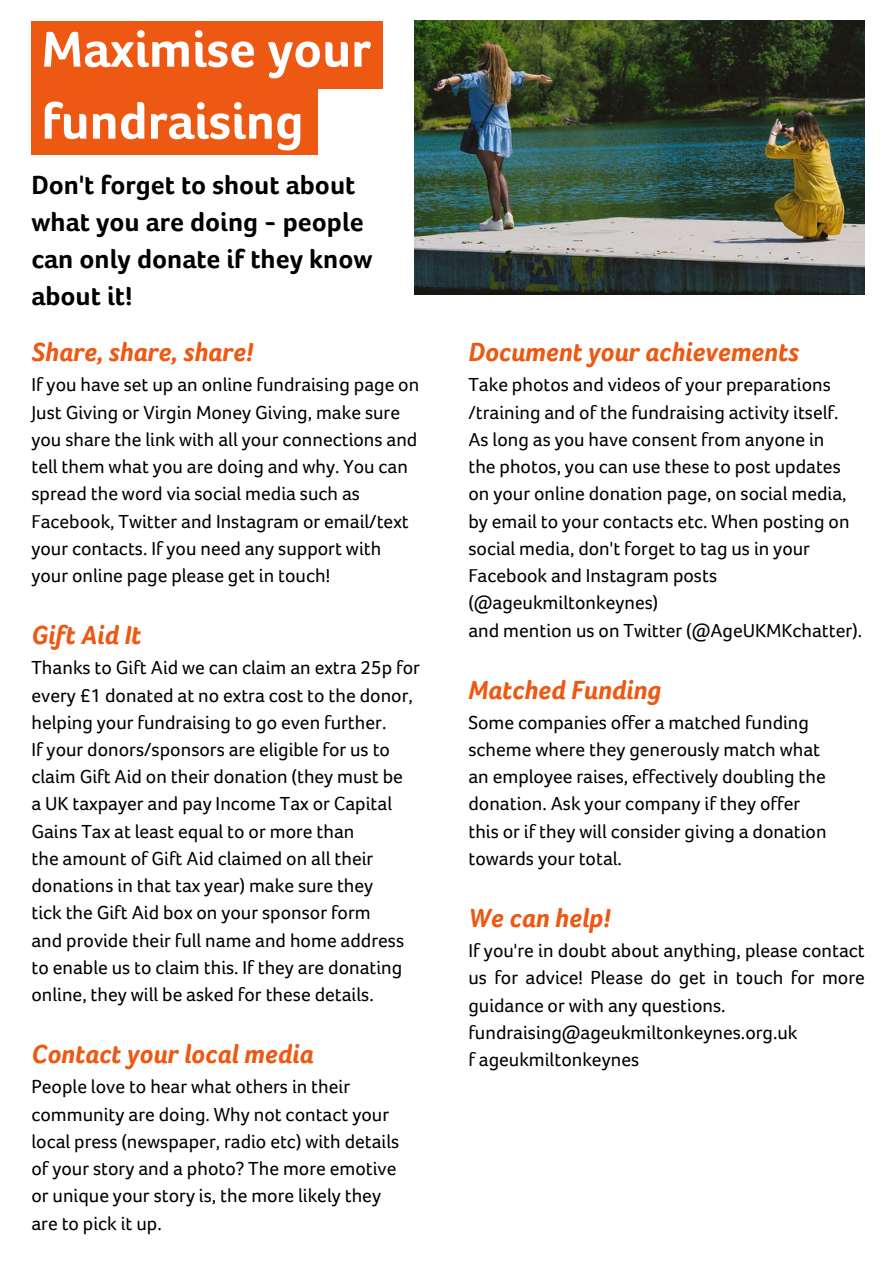
<style>
.page{position:relative;width:893px;height:1264px;background:#fff}
.page>*{position:absolute;margin:0;border:0;box-sizing:border-box;transform-origin:0 0}
.t1{font:700 51.75px "Foco Age UK";color:#fff}
.t2{font:italic 700 27px "Foco Age UK";color:#ed5913}
.t3{font:700 27px/37px "Foco Age UK";color:#000}
.t4{font:19.5px/27.3px "Foco Age UK";color:#000;text-align:justify}
</style>
<div class="page">
<div style="left:31px;top:21px;width:352px;height:67px;background:#ed5913"></div>
<div style="left:31px;top:87px;width:286px;height:68px;background:#ed5913"></div>
<img style="left:415px;top:21px;width:449px;height:273px">
<p class="t1" style="left:41px;top:21px;width:331px">Maximise your</p>
<p class="t1" style="left:41px;top:93px;width:264px">fundraising</p>
<p class="t3" style="left:31px;top:166px;width:343px">Don't forget to shout about what you are doing - people can only donate if they know about it!</p>
<p class="t2" style="left:31px;top:337px;width:223px">Share, share, share!</p>
<p class="t4" style="left:31px;top:371px;width:389px">If you have set up an online fundraising page on</p>
<p class="t4" style="left:31px;top:398px;width:370px">Just Giving or Virgin Money Giving, make sure</p>
<p class="t4" style="left:31px;top:426px;width:387px">you share the link with all your connections and</p>
<p class="t4" style="left:31px;top:453px;width:378px">tell them what you are doing and why. You can</p>
<p class="t4" style="left:31px;top:480px;width:330px">spread the word via social media such as</p>
<p class="t4" style="left:31px;top:507px;width:379px">Facebook, Twitter and Instagram or email/text</p>
<p class="t4" style="left:31px;top:535px;width:351px">your contacts. If you need any support with</p>
<p class="t4" style="left:31px;top:562px;width:300px">your online page please get in touch!</p>
<p class="t2" style="left:31px;top:620px;width:111px">Gift Aid It</p>
<p class="t4" style="left:31px;top:654px;width:390px">Thanks to Gift Aid we can claim an extra 25p for</p>
<p class="t4" style="left:31px;top:681px;width:383px">every £1 donated at no extra cost to the donor,</p>
<p class="t4" style="left:31px;top:708px;width:356px">helping your fundraising to go even further.</p>
<p class="t4" style="left:31px;top:736px;width:360px">If your donors/sponsors are eligible for us to</p>
<p class="t4" style="left:31px;top:763px;width:373px">claim Gift Aid on their donation (they must be</p>
<p class="t4" style="left:31px;top:790px;width:362px">a UK taxpayer and pay Income Tax or Capital</p>
<p class="t4" style="left:31px;top:817px;width:324px">Gains Tax at least equal to or more than</p>
<p class="t4" style="left:31px;top:845px;width:343px">the amount of Gift Aid claimed on all their</p>
<p class="t4" style="left:31px;top:872px;width:343px">donations in that tax year) make sure they</p>
<p class="t4" style="left:31px;top:899px;width:341px">tick the Gift Aid box on your sponsor form</p>
<p class="t4" style="left:31px;top:926px;width:374px">and provide their full name and home address</p>
<p class="t4" style="left:31px;top:954px;width:372px">to enable us to claim this. If they are donating</p>
<p class="t4" style="left:31px;top:981px;width:344px">online, they will be asked for these details.</p>
<p class="t2" style="left:31px;top:1039px;width:283px">Contact your local media</p>
<p class="t4" style="left:31px;top:1073px;width:320px">People love to hear what others in their</p>
<p class="t4" style="left:31px;top:1100px;width:359px">community are doing. Why not contact your</p>
<p class="t4" style="left:31px;top:1127px;width:369px">local press (newspaper, radio etc) with details</p>
<p class="t4" style="left:31px;top:1155px;width:366px">of your story and a photo? The more emotive</p>
<p class="t4" style="left:31px;top:1182px;width:351px">or unique your story is, the more likely they</p>
<p class="t4" style="left:31px;top:1209px;width:132px">are to pick it up.</p>
<p class="t2" style="left:468px;top:337px;width:332px">Document your achievements</p>
<p class="t4" style="left:468px;top:371px;width:364px">Take photos and videos of your preparations</p>
<p class="t4" style="left:468px;top:398px;width:371px">/training and of the fundraising activity itself.</p>
<p class="t4" style="left:468px;top:426px;width:357px">As long as you have consent from anyone in</p>
<p class="t4" style="left:468px;top:453px;width:374px">the photos, you can use these to post updates</p>
<p class="t4" style="left:468px;top:480px;width:379px">on your online donation page, on social media,</p>
<p class="t4" style="left:468px;top:507px;width:382px">by email to your contacts etc. When posting on</p>
<p class="t4" style="left:468px;top:535px;width:343px">social media, don't forget to tag us in your</p>
<p class="t4" style="left:468px;top:562px;width:250px">Facebook and Instagram posts</p>
<p class="t4" style="left:468px;top:589px;width:191px">(@ageukmiltonkeynes)</p>
<p class="t4" style="left:468px;top:616px;width:395px">and mention us on Twitter (@AgeUKMKchatter).</p>
<p class="t2" style="left:468px;top:674px;width:194px">Matched Funding</p>
<p class="t4" style="left:468px;top:708px;width:342px">Some companies offer a matched funding</p>
<p class="t4" style="left:468px;top:736px;width:353px">scheme where they generously match what</p>
<p class="t4" style="left:468px;top:763px;width:359px">an employee raises, effectively doubling the</p>
<p class="t4" style="left:468px;top:790px;width:333px">donation. Ask your company if they offer</p>
<p class="t4" style="left:468px;top:817px;width:360px">this or if they will consider giving a donation</p>
<p class="t4" style="left:468px;top:845px;width:155px">towards your total.</p>
<p class="t2" style="left:468px;top:903px;width:143px">We can help!</p>
<p class="t4" style="left:468px;top:937px;width:398px">If you're in doubt about anything, please contact us for advice! Please do get in touch for more guidance or with any questions.</p>
<p class="t4" style="left:468px;top:1019px;width:330px">fundraising@ageukmiltonkeynes.org.uk</p>
<p class="t4" style="left:468px;top:1046px;width:172px">f ageukmiltonkeynes</p>
</div>
